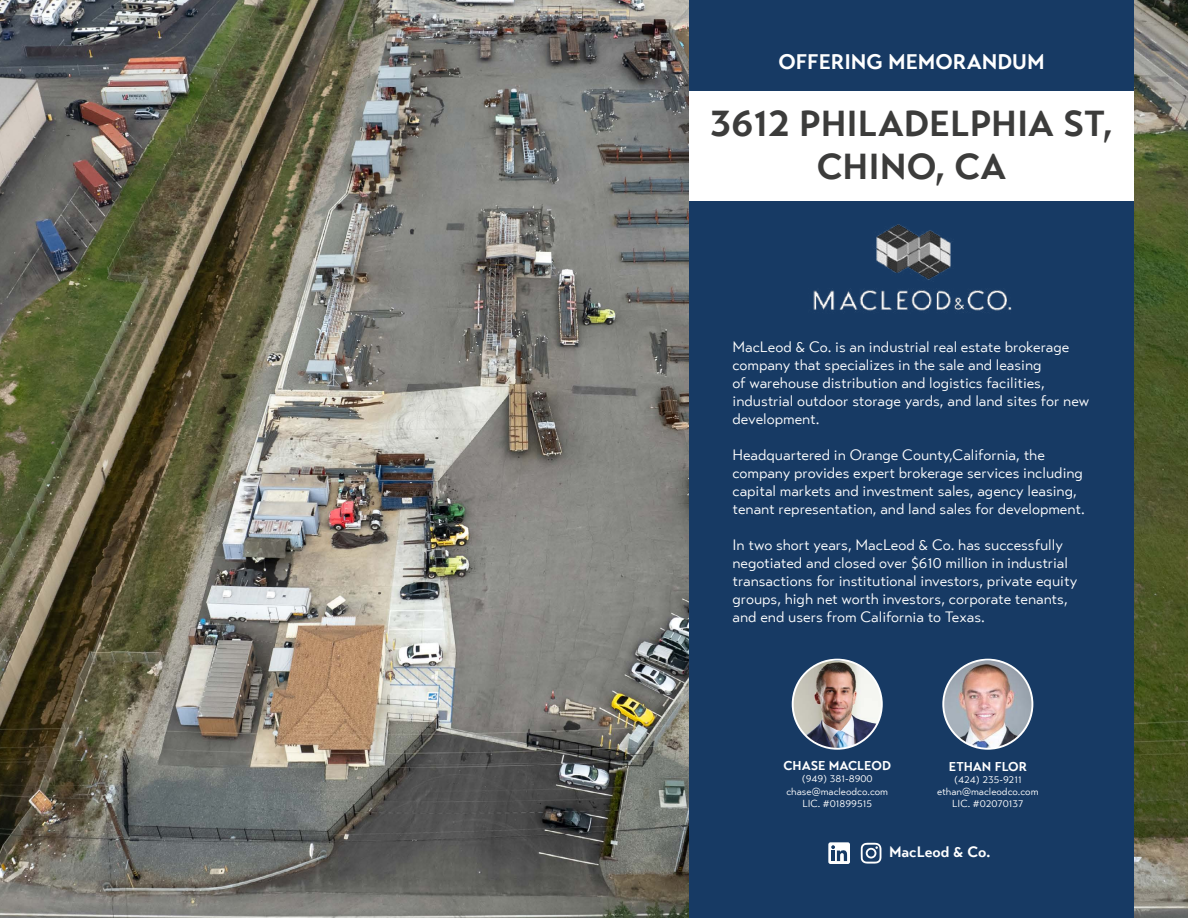
<style>
.page{position:relative;width:1188px;height:918px;background:#fff}
.page>*{position:absolute;margin:0;border:0;box-sizing:border-box;transform-origin:0 0}
.t1{font:700 36px/43.2px "Transat Text";color:#3c3c3b;text-align:center}
.t2{font:700 21px "Transat Text";color:#fff}
.t3{font:15px/18px "Transat Text Standard";color:#fff}
.t4{font:700 15px "Transat Text";color:#fff}
.t5{font:700 12.75px "Transat Text";color:#fff}
.t6{font:10.2px/12.3px "Transat Text Standard";color:#fff;text-align:center}
</style>
<div class="page">
<img style="left:0;top:0;width:1188px;height:918px">
<div style="left:689px;top:0;width:445px;height:918px;background:#173a64"></div>
<div style="left:689px;top:91px;width:445px;height:110px;background:#fff"></div>
<img style="left:813px;top:224px;width:199px;height:89px">
<img style="left:793px;top:661px;width:89px;height:88px">
<div style="left:792px;top:659px;width:91px;height:91px;border:2px solid #fff;border-radius:50%"></div>
<img style="left:943px;top:661px;width:89px;height:88px">
<div style="left:942px;top:659px;width:91px;height:91px;border:2px solid #fff;border-radius:50%"></div>
<div style="left:828px;top:842px;width:22px;height:22px;background:#fff;border-radius:2px"></div>
<svg style="left:831px;top:845px;width:16px;height:16px"></svg>
<svg style="left:861px;top:843px;width:20px;height:21px"></svg>
<h2 class="t2" style="left:778px;top:49px;width:268px">OFFERING MEMORANDUM</h2>
<h1 class="t1" style="left:710px;top:102px;width:405px">3612 PHILADELPHIA ST,<br>CHINO, CA</h1>
<p class="t3" style="left:733px;top:338px;width:358px">MacLeod &amp; Co. is an industrial real estate brokerage company that specializes in the sale and leasing<br>of warehouse distribution and logistics facilities, industrial outdoor storage yards, and land sites for new development.</p>
<p class="t3" style="left:733px;top:446px;width:354px">Headquartered in Orange County,California, the company provides expert brokerage services including capital markets and investment sales, agency leasing, tenant representation, and land sales for development.</p>
<p class="t3" style="left:733px;top:536px;width:346px">In two short years, MacLeod &amp; Co. has successfully negotiated and closed over $610 million in industrial transactions for institutional investors, private equity groups, high net worth investors, corporate tenants, and end users from California to Texas.</p>
<p class="t5" style="left:783px;top:758px;width:109px">CHASE MACLEOD</p>
<p class="t6" style="left:786px;top:773px;width:103px">(949) 381-8900 chase@macleodco.com<br>LIC. #01899515</p>
<p class="t5" style="left:949px;top:758px;width:79px">ETHAN FLOR</p>
<p class="t6" style="left:937px;top:773px;width:103px">(424) 235-9211 ethan@macleodco.com<br>LIC. #02070137</p>
<p class="t4" style="left:889px;top:843px;width:103px">MacLeod &amp; Co.</p>
</div>
